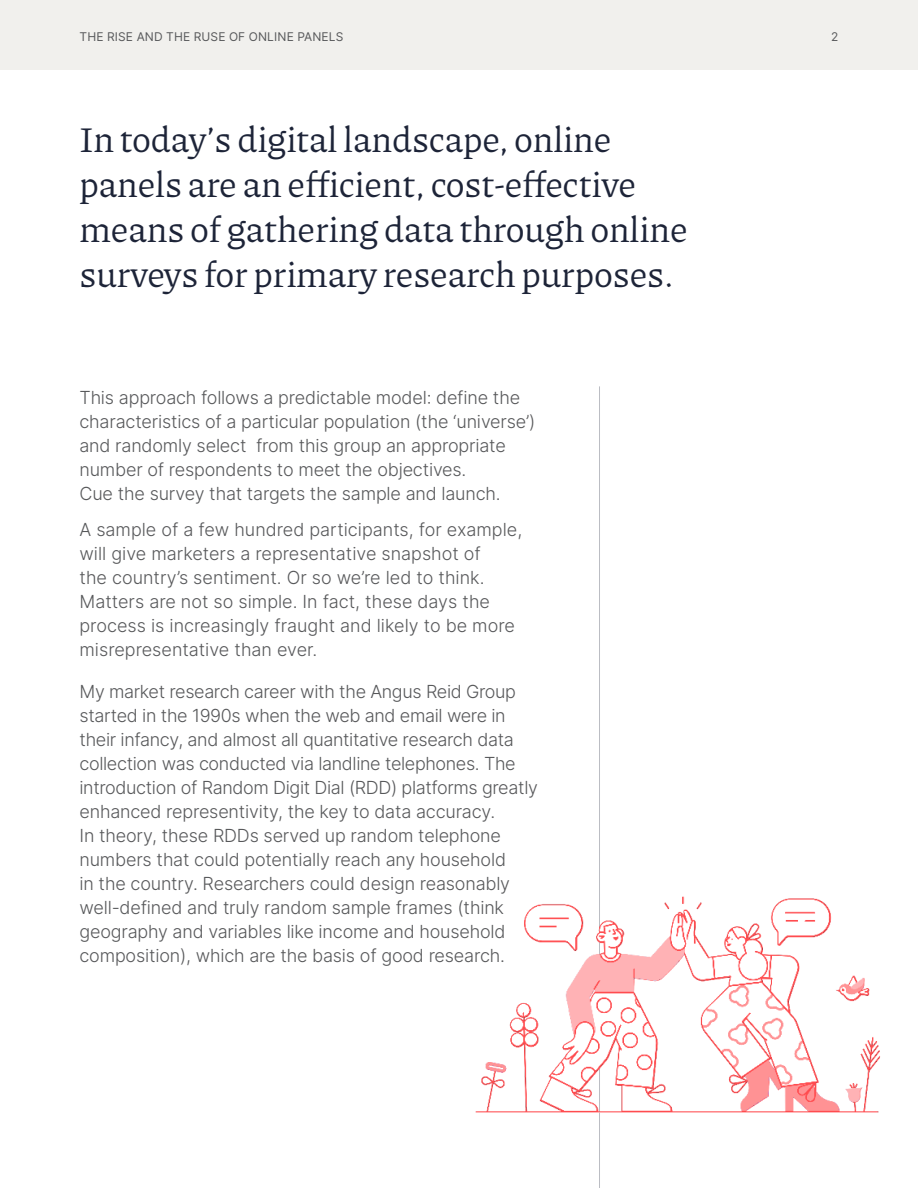
<style>
.page{position:relative;width:918px;height:1188px;background:#fff}
.page>*{position:absolute;margin:0;border:0;box-sizing:border-box;transform-origin:0 0}
.t1{font:36px/45px "Piazzolla";letter-spacing:-.005em;color:#1d2438}
.t2{font:300 18px/24px "Inter";letter-spacing:-.01em;color:#57585a}
.t3{font:12px "Inter";letter-spacing:.01em;color:#57585a}
</style>
<div class="page">
<div style="left:0;top:0;width:918px;height:70px;background:#f1f0ed"></div>
<hr style="left:599px;top:386px;width:1px;height:802px;background:#bbbdc3">
<img style="left:475px;top:896px;width:406px;height:217px">
<p class="t3" style="left:80px;top:29px;width:265px">THE RISE AND THE RUSE OF ONLINE PANELS</p>
<p class="t3" style="left:831px;top:29px;width:9px">2</p>
<h1 class="t1" style="left:80px;top:120px;width:610px">In today’s digital landscape, online panels are an efficient, cost-effective means of gathering data through online surveys for primary research purposes.</h1>
<p class="t2" style="left:80px;top:385px;width:457px">This approach follows a predictable model: define the characteristics of a particular population (the ‘universe’) and randomly select from this group an appropriate number of respondents to meet the objectives.<br>Cue the survey that targets the sample and launch.</p>
<p class="t2" style="left:80px;top:517px;width:444px">A sample of a few hundred participants, for example, will give marketers a representative snapshot of<br>the country’s sentiment. Or so we’re led to think.<br>Matters are not so simple. In fact, these days the process is increasingly fraught and likely to be more misrepresentative than ever.</p>
<p class="t2" style="left:80px;top:679px;width:460px">My market research career with the Angus Reid Group started in the 1990s when the web and email were in their infancy, and almost all quantitative research data collection was conducted via landline telephones. The introduction of Random Digit Dial (RDD) platforms greatly enhanced representivity, the key to data accuracy.<br>In theory, these RDDs served up random telephone numbers that could potentially reach any household<br>in the country. Researchers could design reasonably well-defined and truly random sample frames (think geography and variables like income and household composition), which are the basis of good research.</p>
</div>
